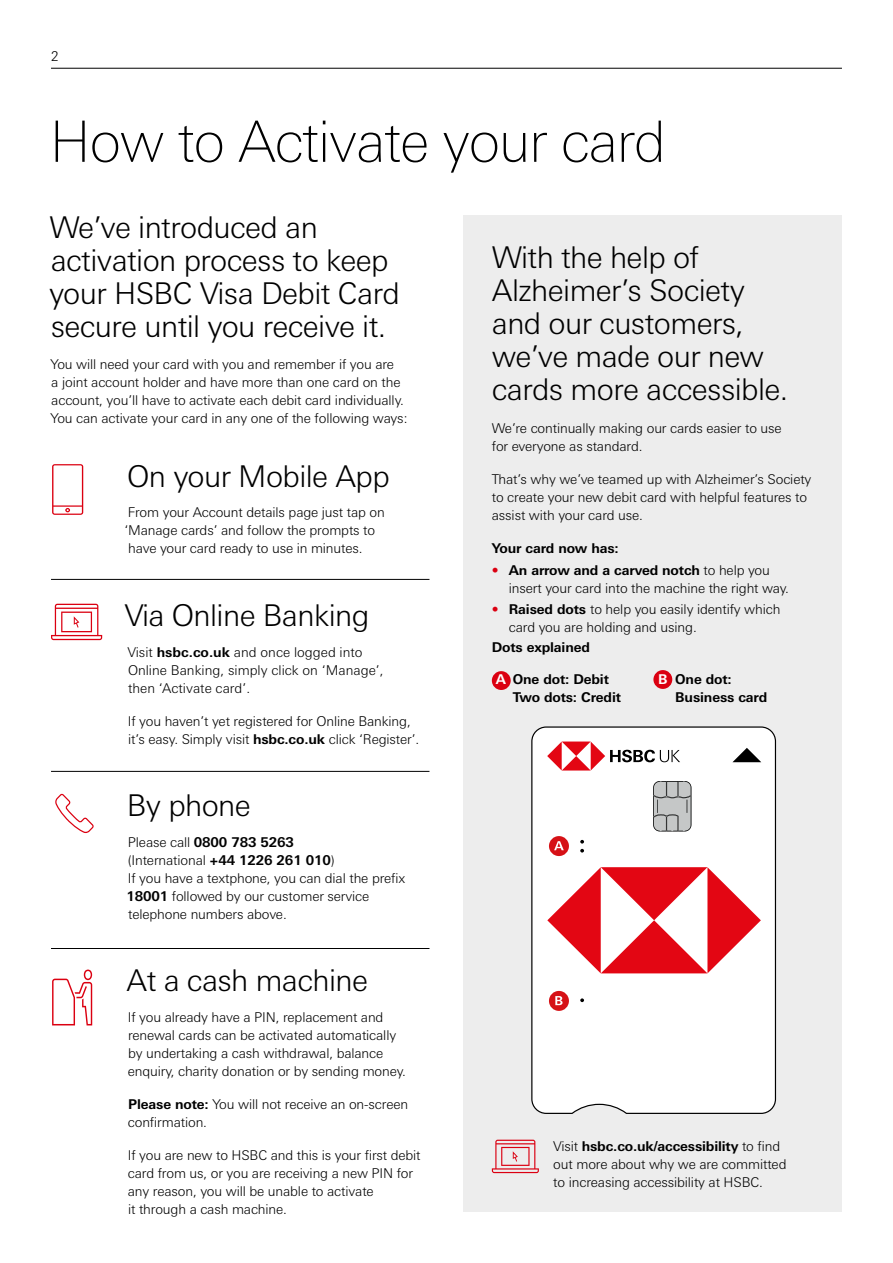
<style>
.page{position:relative;width:893px;height:1263px;background:#fff}
.page>*{position:absolute;margin:0;border:0;box-sizing:border-box;transform-origin:0 0}
.Headers_Level_2_large_header_38_40pt{font:100 57px "Univers Nextfor HSBC";letter-spacing:-.02em;color:#000}
.Headers_Level_2_small_header_20_22pt{font:300 30px/33px "Univers Nextfor HSBC";letter-spacing:-.02em;color:#000}
.Headers_Level_2_small_header_18_20pt{font:300 30px "Univers Nextfor HSBC";letter-spacing:-.02em;color:#000}
.Custom_V_Body_9_12pt{font:300 13.5px/18px "Univers Nextfor HSBC";letter-spacing:-.01em;color:#000}
.Body_9_12pt{font:300 13.5px/18px "Univers Nextfor HSBC";letter-spacing:-.01em;color:#000}
.A5_V_Body_9_12pt{font:300 13.5px/18px "Univers Nextfor HSBC";letter-spacing:-.01em;color:#000}
.Subhead_bold{font:700 13.5px/18px "Univers Nextfor HSBC";letter-spacing:-.01em;color:#000}
.s1{font-weight:700}
.s2{font-weight:700;color:#db0011}
.s3{color:#fff}
</style>
<div class="page">
<hr style="left:51px;top:68px;width:791px;height:1px;background:#000">
<svg style="left:51px;top:604px;width:51px;height:36px"></svg>
<svg style="left:55px;top:794px;width:39px;height:39px"></svg>
<svg style="left:52px;top:464px;width:31px;height:51px"></svg>
<svg style="left:52px;top:969px;width:40px;height:56px"></svg>
<hr style="left:51px;top:579px;width:378px;height:1px;background:#000">
<hr style="left:51px;top:771px;width:378px;height:1px;background:#000">
<hr style="left:51px;top:948px;width:378px;height:1px;background:#000">
<div style="left:463px;top:215px;width:379px;height:997px;background:#ededed"></div>
<svg style="left:492px;top:1140px;width:47px;height:33px"></svg>
<div style="left:492px;top:671px;width:19px;height:19px;background:#db0011;border-radius:50%"></div>
<div style="left:653px;top:670px;width:19px;height:19px;background:#db0011;border-radius:50%"></div>
<div style="left:531px;top:726px;width:246px;height:388px;background:#fff"></div>
<svg style="left:547px;top:867px;width:214px;height:106px;background:#f08289"></svg>
<svg style="left:653px;top:781px;width:38px;height:50px;background:#afb1b1"></svg>
<svg style="left:547px;top:741px;width:133px;height:29px;background:#e2b2b5"></svg>
<svg style="left:732px;top:748px;width:29px;height:14px"></svg>
<svg style="left:580px;top:840px;width:4px;height:3px"></svg>
<svg style="left:580px;top:849px;width:4px;height:3px"></svg>
<svg style="left:580px;top:998px;width:4px;height:4px"></svg>
<div style="left:549px;top:836px;width:20px;height:20px;background:#d61116;border-radius:50%"></div>
<svg style="left:554px;top:841px;width:10px;height:9px"></svg>
<div style="left:549px;top:991px;width:20px;height:20px;background:#d61116;border-radius:50%"></div>
<svg style="left:555px;top:996px;width:8px;height:9px"></svg>
<p class="Body_9_12pt" style="left:51px;top:47px;width:9px">2</p>
<h2 class="Headers_Level_2_large_header_38_40pt" style="left:49px;top:109px;width:618px">How to Activate your card</h2>
<h2 class="Headers_Level_2_small_header_20_22pt" style="left:49px;top:210px;width:352px">We’ve introduced an activation process to keep your HSBC Visa Debit Card secure until you receive it.</h2>
<p class="Body_9_12pt" style="left:51px;top:356px;width:358px">You will need your card with you and remember if you are<br>a joint account holder and have more than one card on the account, you’ll have to activate each debit card individually.<br>You can activate your card in any one of the following ways:</p>
<h3 class="Headers_Level_2_small_header_18_20pt" style="left:127px;top:458px;width:264px">On your Mobile App</h3>
<p class="Custom_V_Body_9_12pt" style="left:124px;top:503px;width:262px">From your Account details page just tap on ‘Manage cards’ and follow the prompts to have your card ready to use in minutes.</p>
<h3 class="Headers_Level_2_small_header_18_20pt" style="left:124px;top:598px;width:247px">Via Online Banking</h3>
<p class="Custom_V_Body_9_12pt" style="left:128px;top:643px;width:258px">Visit <span class="s1">hsbc.co.uk</span> and once logged into<br>Online Banking, simply click on ‘Manage’, then ‘Activate card’.</p>
<p class="Custom_V_Body_9_12pt" style="left:128px;top:712px;width:293px">If you haven’t yet registered for Online Banking, it’s easy. Simply visit <span class="s1">hsbc.co.uk</span> click ‘Register’.</p>
<h3 class="Headers_Level_2_small_header_18_20pt" style="left:127px;top:788px;width:126px">By phone</h3>
<p class="Custom_V_Body_9_12pt" style="left:127px;top:833px;width:280px">Please call <span class="s1">0800 783 5263<br></span>(International <span class="s1">+44 1226 261 010</span>)<br>If you have a textphone, you can dial the prefix <span class="s1">18001</span> followed by our customer service telephone numbers above.</p>
<h3 class="Headers_Level_2_small_header_18_20pt" style="left:127px;top:963px;width:243px">At a cash machine</h3>
<p class="Custom_V_Body_9_12pt" style="left:128px;top:1008px;width:279px">If you already have a PIN, replacement and renewal cards can be activated automatically by undertaking a cash withdrawal, balance enquiry, charity donation or by sending money.</p>
<p class="Custom_V_Body_9_12pt" style="left:128px;top:1095px;width:282px"><span class="s1">Please note:</span> You will not receive an on-screen confirmation.</p>
<p class="Custom_V_Body_9_12pt" style="left:128px;top:1146px;width:294px">If you are new to HSBC and this is your first debit card from us, or you are receiving a new PIN for any reason, you will be unable to activate<br>it through a cash machine.</p>
<h2 class="Headers_Level_2_small_header_20_22pt" style="left:492px;top:241px;width:298px">With the help of<br>Alzheimer’s Society and our customers, we’ve made our new cards more accessible.</h2>
<p class="Body_9_12pt" style="left:492px;top:419px;width:291px">We’re continually making our cards easier to use for everyone as standard.</p>
<p class="Body_9_12pt" style="left:492px;top:470px;width:321px">That’s why we’ve teamed up with Alzheimer’s Society to create your new debit card with helpful features to assist with your card use.</p>
<h3 class="Subhead_bold" style="left:492px;top:539px;width:129px">Your card now has:</h3>
<p class="Body_9_12pt" style="left:509px;top:561px;width:282px;text-indent:-17px"><span class="s2">•</span> <span class="s1">An arrow and a carved notch</span> to help you insert your card into the machine the right way.</p>
<p class="Body_9_12pt" style="left:509px;top:600px;width:273px;text-indent:-17px"><span class="s2">•</span> <span class="s1">Raised dots</span> to help you easily identify which card you are holding and using.</p>
<h3 class="Subhead_bold" style="left:492px;top:638px;width:100px">Dots explained</h3>
<p class="Subhead_bold" style="left:513px;top:670px;width:110px;text-indent:-17px"><span class="s3">A</span> One dot: Debit<br>Two dots: Credit</p>
<p class="Subhead_bold" style="left:675px;top:670px;width:94px;text-indent:-17px"><span class="s3">B</span> One dot:<br>Business card</p>
<p class="A5_V_Body_9_12pt" style="left:553px;top:1137px;width:235px">Visit <span class="s1">hsbc.co.uk/accessibility</span> to find out more about why we are committed to increasing accessibility at HSBC.</p>
</div>
